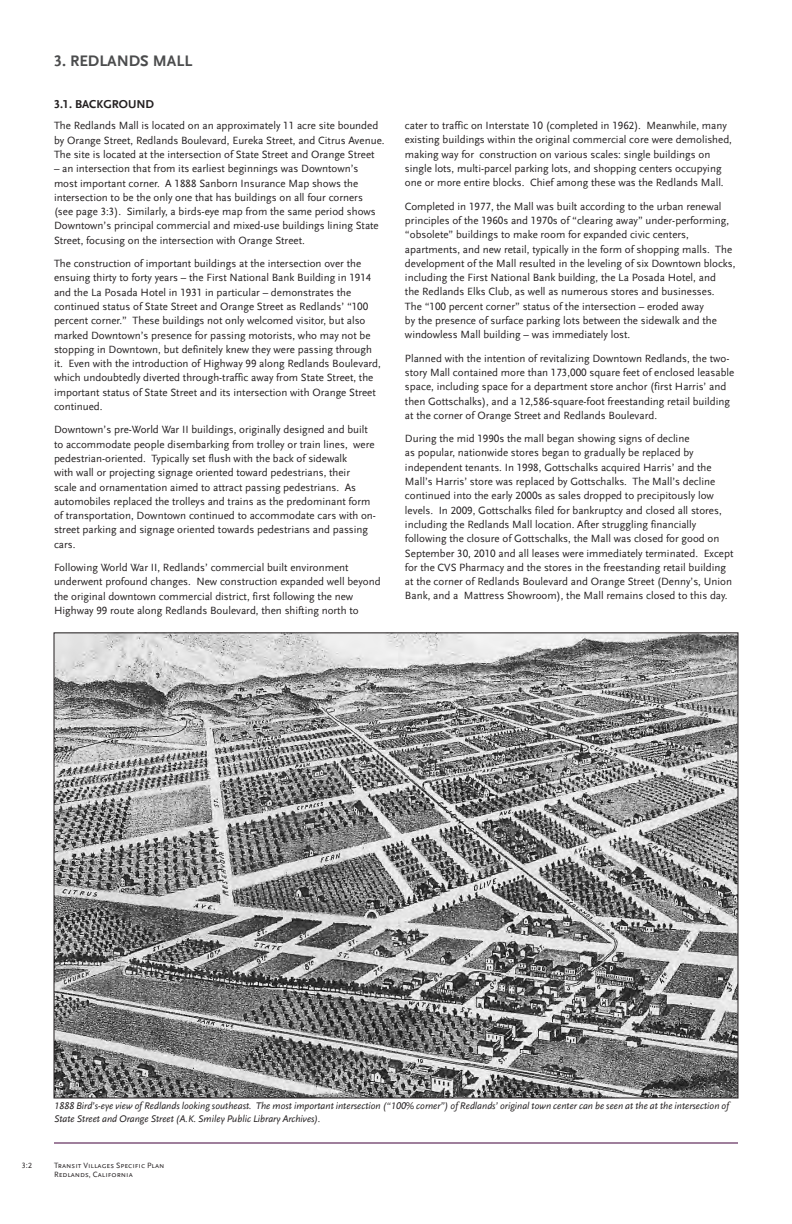
<style>
.page{position:relative;width:792px;height:1224px;background:#fff}
.page>*{position:absolute;margin:0;border:0;box-sizing:border-box;transform-origin:0 0}
.t1{font:700 16px "Scala Sans LF";color:#4b4c4d}
._01_Text{font:700 12px "Scala Sans LF";color:#231f20}
._01_Text-2{font:11px/14.3px "Scala Sans LF";color:#231f20}
.t2{font:italic 10px/13px "Scala Sans LF";color:#231f20}
.t3{font:8px/9px "Scala Sans LF Caps";color:#231f20}
</style>
<div class="page">
<hr style="left:54px;top:1143px;width:684px;height:1px;background:#41003b">
<img style="left:56px;top:635px;width:680px;height:461px">
<h1 class="t1" style="left:54px;top:52px;width:140px">3. REDLANDS MALL</h1>
<p class="_01_Text" style="left:54px;top:97px;width:102px">3.1. BACKGROUND</p>
<p class="_01_Text-2" style="left:54px;top:119px;width:332px">The Redlands Mall is located on an approximately 11 acre site bounded by Orange Street, Redlands Boulevard, Eureka Street, and Citrus Avenue.<br>The site is located at the intersection of State Street and Orange Street</p>
<p class="_01_Text-2" style="left:54px;top:162px;width:326px">– an intersection that from its earliest beginnings was Downtown’s most important corner. A 1888 Sanborn Insurance Map shows the intersection to be the only one that has buildings on all four corners (see page 3:3). Similarly, a birds-eye map from the same period shows Downtown’s principal commercial and mixed-use buildings lining State Street, focusing on the intersection with Orange Street.</p>
<p class="_01_Text-2" style="left:54px;top:256px;width:328px">The construction of important buildings at the intersection over the ensuing thirty to forty years – the First National Bank Building in 1914 and the La Posada Hotel in 1931 in particular – demonstrates the continued status of State Street and Orange Street as Redlands’ “100 percent corner.” These buildings not only welcomed visitor, but also marked Downtown’s presence for passing motorists, who may not be stopping in Downtown, but definitely knew they were passing through it. Even with the introduction of Highway 99 along Redlands Boulevard, which undoubtedly diverted through-traffic away from State Street, the important status of State Street and its intersection with Orange Street continued.</p>
<p class="_01_Text-2" style="left:54px;top:423px;width:324px">Downtown’s pre-World War II buildings, originally designed and built to accommodate people disembarking from trolley or train lines, were pedestrian-oriented. Typically set flush with the back of sidewalk<br>with wall or projecting signage oriented toward pedestrians, their<br>scale and ornamentation aimed to attract passing pedestrians. As automobiles replaced the trolleys and trains as the predominant form of transportation, Downtown continued to accommodate cars with on&shy;street parking and signage oriented towards pedestrians and passing cars.</p>
<p class="_01_Text-2" style="left:54px;top:560px;width:328px">Following World War II, Redlands’ commercial built environment underwent profound changes. New construction expanded well beyond the original downtown commercial district, first following the new Highway 99 route along Redlands Boulevard, then shifting north to</p>
<p class="_01_Text-2" style="left:405px;top:119px;width:329px">cater to traffic on Interstate 10 (completed in 1962). Meanwhile, many existing buildings within the original commercial core were demolished, making way for construction on various scales: single buildings on single lots, multi-parcel parking lots, and shopping centers occupying one or more entire blocks. Chief among these was the Redlands Mall.</p>
<p class="_01_Text-2" style="left:405px;top:199px;width:332px">Completed in 1977, the Mall was built according to the urban renewal principles of the 1960s and 1970s of “clearing away” under-performing, “obsolete” buildings to make room for expanded civic centers, apartments, and new retail, typically in the form of shopping malls. The development of the Mall resulted in the leveling of six Downtown blocks, including the First National Bank building, the La Posada Hotel, and<br>the Redlands Elks Club, as well as numerous stores and businesses.<br>The “100 percent corner” status of the intersection – eroded away<br>by the presence of surface parking lots between the sidewalk and the windowless Mall building – was immediately lost.</p>
<p class="_01_Text-2" style="left:405px;top:351px;width:331px">Planned with the intention of revitalizing Downtown Redlands, the two&shy;story Mall contained more than 173,000 square feet of enclosed leasable space, including space for a department store anchor (first Harris’ and then Gottschalks), and a 12,586-square-foot freestanding retail building at the corner of Orange Street and Redlands Boulevard.</p>
<p class="_01_Text-2" style="left:405px;top:432px;width:330px">During the mid 1990s the mall began showing signs of decline<br>as popular, nationwide stores began to gradually be replaced by independent tenants. In 1998, Gottschalks acquired Harris’ and the Mall’s Harris’ store was replaced by Gottschalks. The Mall’s decline continued into the early 2000s as sales dropped to precipitously low levels. In 2009, Gottschalks filed for bankruptcy and closed all stores, including the Redlands Mall location. After struggling financially following the closure of Gottschalks, the Mall was closed for good on September 30, 2010 and all leases were immediately terminated. Except for the CVS Pharmacy and the stores in the freestanding retail building at the corner of Redlands Boulevard and Orange Street (Denny’s, Union Bank, and a Mattress Showroom), the Mall remains closed to this day.</p>
<p class="t3" style="left:22px;top:1161px;width:12px">3:2</p>
<p class="t2" style="left:54px;top:1099px;width:676px">1888 Bird’s-eye view of Redlands looking southeast. The most important intersection (“100% corner”) of Redlands’ original town center can be seen at the at the intersection of<br>State Street and Orange Street (A.K. Smiley Public Library Archives).</p>
<p class="t3" style="left:54px;top:1161px;width:112px">Transit Villages Specific Plan<br>Redlands, California</p>
</div>
